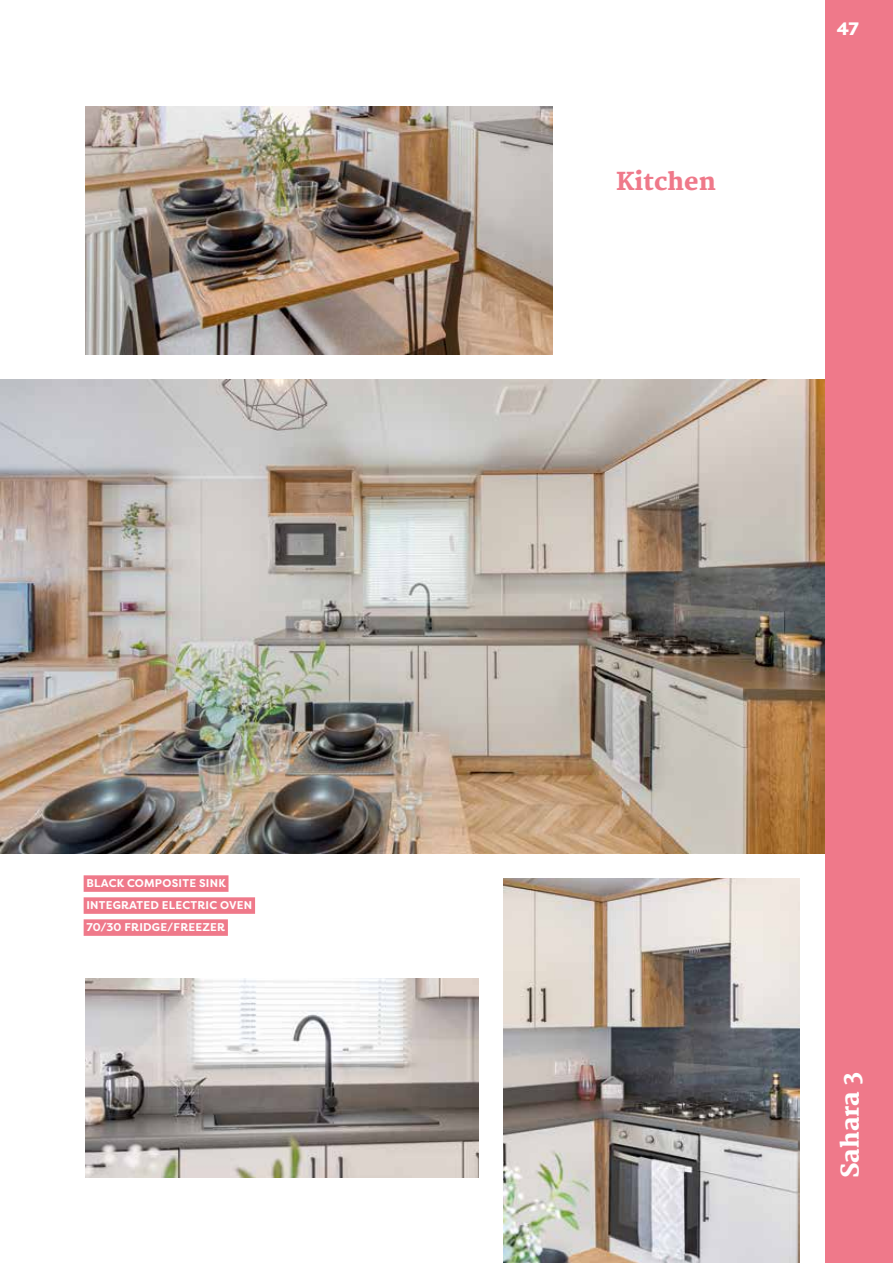
<style>
.page{position:relative;width:893px;height:1263px;background:#fff}
.page>*{position:absolute;margin:0;border:0;box-sizing:border-box;transform-origin:0 0}
.t1{font:800 24px "Merriweather";color:#ef798a}
.t2{font:800 24px "Merriweather";color:#fff}
.t3{font:800 18px "Filson Pro";color:#fff}
.t4{font:700 11.25px/22px "Filson Pro";letter-spacing:.02em;color:#fff}
</style>
<div class="page">
<img style="left:0;top:380px;width:825px;height:473px">
<img style="left:504px;top:878px;width:295px;height:385px">
<img style="left:85px;top:106px;width:468px;height:248px">
<img style="left:85px;top:978px;width:393px;height:200px">
<div style="left:84px;top:875px;width:144px;height:17px;background:#ef798a"></div>
<div style="left:84px;top:897px;width:171px;height:17px;background:#ef798a"></div>
<div style="left:84px;top:919px;width:144px;height:17px;background:#ef798a"></div>
<div style="left:825px;top:0;width:68px;height:1263px;background:#ef798a"></div>
<p class="t4" style="left:86px;top:872px;width:167px">BLACK COMPOSITE SINK<br>INTEGRATED ELECTRIC OVEN<br>70/30 FRIDGE/FREEZER</p>
<h1 class="t1" style="left:617px;top:167px;width:101px">Kitchen</h1>
<h2 class="t3" style="left:837px;top:17px;width:24px">47</h2>
<h1 class="t2" style="left:836px;top:1178px;width:108px;rotate:-90deg">Sahara 3</h1>
</div>
